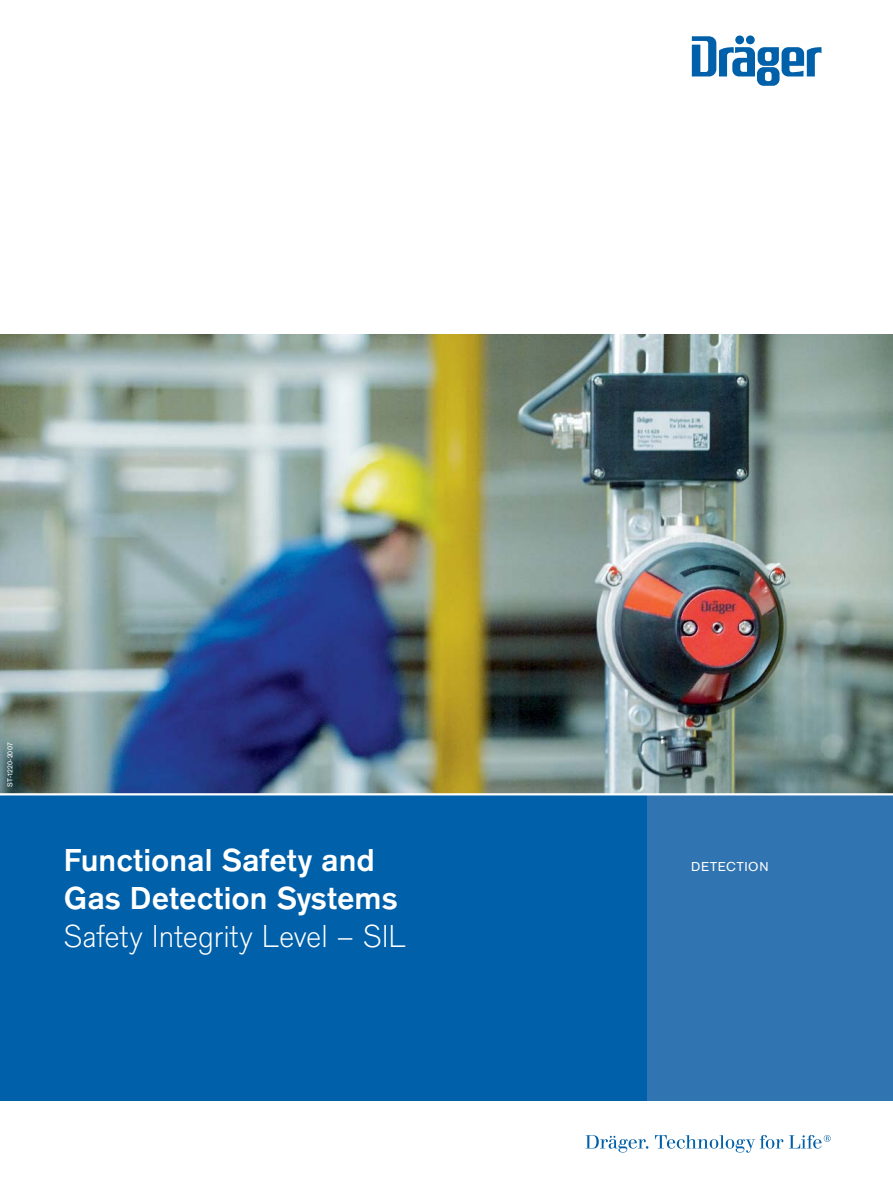
<style>
.page{position:relative;width:893px;height:1191px;background:#fff}
.page>*{position:absolute;margin:0;border:0;box-sizing:border-box;transform-origin:0 0}
.t1{font:700 33px/38.2px "Draeger San";color:#fff}
.t2{font:300 33px "Draeger San";color:#fff}
.t3{font:13.5px "Draeger San";letter-spacing:.055em;color:#fff}
.t4{font:7.5px "Draeger San";letter-spacing:.025em;color:#fff}
</style>
<div class="page">
<img style="left:0;top:335px;width:893px;height:458px">
<div style="left:0;top:794px;width:649px;height:306px;background:#0060a9"></div>
<div style="left:647px;top:794px;width:246px;height:306px;background:#3074b1"></div>
<hr style="left:0;top:793px;width:893px;height:2px;background:#fff">
<svg style="left:585px;top:1135px;width:63px;height:17px"></svg>
<svg style="left:655px;top:1135px;width:128px;height:17px"></svg>
<svg style="left:789px;top:1135px;width:42px;height:13px"></svg>
<svg style="left:692px;top:36px;width:129px;height:50px"></svg>
<div style="left:735px;top:35px;width:9px;height:9px;background:#0060a9;border-radius:50%"></div>
<div style="left:746px;top:35px;width:9px;height:9px;background:#0060a9;border-radius:50%"></div>
<p class="t4" style="left:7px;top:786px;width:45px;rotate:-90deg">ST-1220-2007</p>
<p class="t1" style="left:64px;top:842px;width:335px">Functional Safety and<br>Gas Detection Systems</p>
<p class="t2" style="left:64px;top:916px;width:344px">Safety Integrity Level – SIL</p>
<p class="t3" style="left:691px;top:861px;width:79px">DETECTION</p>
</div>
